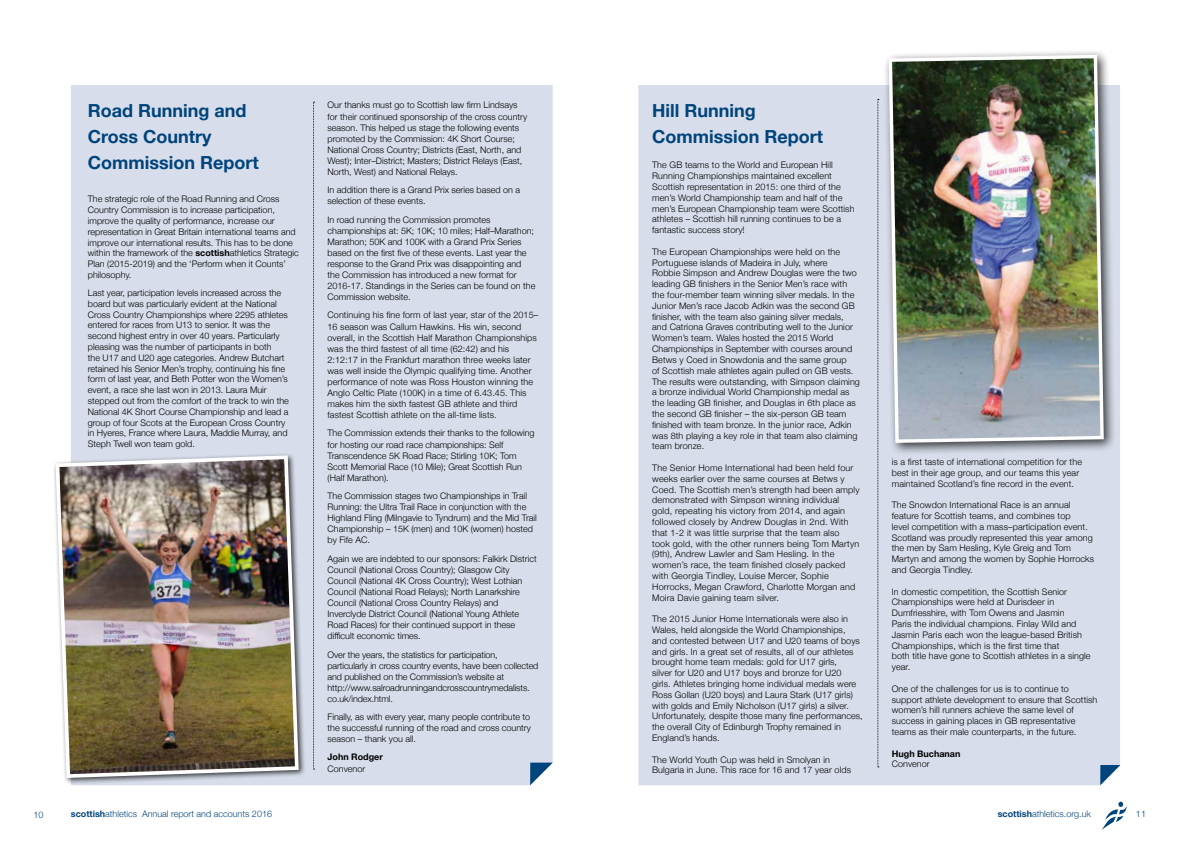
<style>
.page{position:relative;width:1191px;height:842px;background:#fff}
.page>*{position:absolute;margin:0;border:0;box-sizing:border-box;transform-origin:0 0}
.t1{font:700 18px/26px "Helvetica Neue";color:#00447c}
.t2{font:300 9px/10.8px "Helvetica Neue";letter-spacing:.01em;color:#000}
.t3{font:300 9px/11.1px "Helvetica Neue";letter-spacing:-.01em;color:#000}
.t4{font:300 9px "Helvetica Neue";color:#00447c}
.t5{font:700 9px "Helvetica Neue";color:#000}
.s1{font-weight:700}
</style>
<div class="page">
<svg style="left:1102px;top:802px;width:25px;height:28px"></svg>
<div style="left:71px;top:85px;width:481px;height:700px;background:#d7ddea"></div>
<div style="left:638px;top:85px;width:482px;height:700px;background:#d7ddea"></div>
<div style="left:883px;top:49px;width:233px;height:407px;background:#000;opacity:.75"></div>
<img style="left:887px;top:53px;width:218px;height:392px">
<svg style="left:313px;top:102px;width:1px;height:668px"></svg>
<svg style="left:877px;top:99px;width:2px;height:669px"></svg>
<div style="left:52px;top:452px;width:254px;height:333px;background:#000;opacity:.75"></div>
<img style="left:54px;top:453px;width:247px;height:327px">
<svg style="left:530px;top:763px;width:23px;height:22px"></svg>
<svg style="left:1100px;top:765px;width:20px;height:20px"></svg>
<h1 class="t1" style="left:88px;top:98px;width:172px">Road Running and<br>Cross Country<br>Commission Report</h1>
<p class="t2" style="left:327px;top:99px;width:201px;line-height:11.1px">Our thanks must go to Scottish law firm Lindsays for their continued sponsorship of the cross country season. This helped us stage the following events promoted by the Commission: 4K Short Course; National Cross Country; Districts (East, North, and West); Inter–District; Masters; District Relays (East, North, West) and National Relays.</p>
<p class="t2" style="left:327px;top:184px;width:194px;line-height:11.1px">In addition there is a Grand Prix series based on a selection of these events.</p>
<p class="t2" style="left:327px;top:213px;width:209px;line-height:11.1px">In road running the Commission promotes championships at: 5K; 10K; 10 miles; Half–Marathon; Marathon; 50K and 100K with a Grand Prix Series based on the first five of these events. Last year the response to the Grand Prix was disappointing and the Commission has introduced a new format for 2016-17. Standings in the Series can be found on the Commission website.</p>
<p class="t2" style="left:327px;top:309px;width:212px;line-height:11.1px">Continuing his fine form of last year, star of the 2015– 16 season was Callum Hawkins. His win, second overall, in the Scottish Half Marathon Championships was the third fastest of all time (62:42) and his 2:12:17 in the Frankfurt marathon three weeks later was well inside the Olympic qualifying time. Another performance of note was Ross Houston winning the Anglo Celtic Plate (100K) in a time of 6.43.45. This makes him the sixth fastest GB athlete and third fastest Scottish athlete on the all-time lists.</p>
<p class="t2" style="left:327px;top:427px;width:209px;line-height:11.1px">The Commission extends their thanks to the following for hosting our road race championships: Self Transcendence 5K Road Race; Stirling 10K; Tom Scott Memorial Race (10 Mile); Great Scottish Run (Half Marathon).</p>
<p class="t2" style="left:327px;top:490px;width:211px;line-height:11.1px">The Commission stages two Championships in Trail Running: the Ultra Trail Race in conjunction with the Highland Fling (Milngavie to Tyndrum) and the Mid Trail Championship – 15K (men) and 10K (women) hosted by Fife AC.</p>
<p class="t2" style="left:327px;top:552px;width:211px;line-height:11.1px">Again we are indebted to our sponsors: Falkirk District Council (National Cross Country); Glasgow City Council (National 4K Cross Country); West Lothian Council (National Road Relays); North Lanarkshire Council (National Cross Country Relays) and Inverclyde District Council (National Young Athlete Road Races) for their continued support in these difficult economic times.</p>
<p class="t3" style="left:327px;top:648px;width:212px">Over the years, the statistics for participation, particularly in cross country events, have been collected and published on the Commission’s website at http://www.salroadrunningandcrosscountrymedalists. co.uk/index.html.</p>
<p class="t2" style="left:327px;top:711px;width:205px;line-height:11.1px;text-align:justify">Finally, as with every year, many people contribute to the successful running of the road and cross country season – thank you all.</p>
<p class="t5" style="left:327px;top:750px;width:57px">John Rodger</p>
<p class="t2" style="left:327px;top:762px;width:39px">Convenor</p>
<p class="t2" style="left:88px;top:193px;width:212px">The strategic role of the Road Running and Cross Country Commission is to increase participation, improve the quality of performance, increase our representation in Great Britain international teams and improve our international results. This has to be done within the framework of the <span class="s1">scottish</span>athletics Strategic Plan (2015-2019) and the ‘Perform when it Counts’ philosophy.</p>
<p class="t2" style="left:88px;top:287px;width:202px">Last year, participation levels increased across the board but was particularly evident at the National Cross Country Championships where 2295 athletes entered for races from U13 to senior. It was the second highest entry in over 40 years. Particularly pleasing was the number of participants in both<br>the U17 and U20 age categories. Andrew Butchart retained his Senior Men’s trophy, continuing his fine form of last year, and Beth Potter won the Women’s event, a race she last won in 2013. Laura Muir stepped out from the comfort of the track to win the National 4K Short Course Championship and lead a group of four Scots at the European Cross Country in Hyeres, France where Laura, Maddie Murray, and Steph Twell won team gold.</p>
<h1 class="t1" style="left:652px;top:98px;width:172px">Hill Running<br>Commission Report</h1>
<p class="t2" style="left:652px;top:159px;width:204px">The GB teams to the World and European Hill Running Championships maintained excellent Scottish representation in 2015: one third of the men’s World Championship team and half of the men’s European Championship team were Scottish athletes – Scottish hill running continues to be a fantastic success story!</p>
<p class="t2" style="left:652px;top:246px;width:209px">The European Championships were held on the Portuguese islands of Madeira in July, where<br>Robbie Simpson and Andrew Douglas were the two leading GB finishers in the Senior Men’s race with the four-member team winning silver medals. In the Junior Men’s race Jacob Adkin was the second GB finisher, with the team also gaining silver medals, and Catriona Graves contributing well to the Junior Women’s team. Wales hosted the 2015 World Championships in September with courses around Betws y Coed in Snowdonia and the same group<br>of Scottish male athletes again pulled on GB vests.<br>The results were outstanding, with Simpson claiming a bronze individual World Championship medal as the leading GB finisher, and Douglas in 6th place as the second GB finisher – the six-person GB team finished with team bronze. In the junior race, Adkin was 8th playing a key role in that team also claiming team bronze.</p>
<p class="t2" style="left:652px;top:462px;width:209px">The Senior Home International had been held four weeks earlier over the same courses at Betws y Coed. The Scottish men’s strength had been amply demonstrated with Simpson winning individual gold, repeating his victory from 2014, and again followed closely by Andrew Douglas in 2nd. With that 1-2 it was little surprise that the team also<br>took gold, with the other runners being Tom Martyn (9th), Andrew Lawler and Sam Hesling. In the women’s race, the team finished closely packed with Georgia Tindley, Louise Mercer, Sophie Horrocks, Megan Crawford, Charlotte Morgan and Moira Davie gaining team silver.</p>
<p class="t2" style="left:652px;top:613px;width:212px">The 2015 Junior Home Internationals were also in Wales, held alongside the World Championships,<br>and contested between U17 and U20 teams of boys and girls. In a great set of results, all of our athletes brought home team medals: gold for U17 girls,<br>silver for U20 and U17 boys and bronze for U20<br>girls. Athletes bringing home individual medals were Ross Gollan (U20 boys) and Laura Stark (U17 girls) with golds and Emily Nicholson (U17 girls) a silver.<br>Unfortunately, despite those many fine performances, the overall City of Edinburgh Trophy remained in England’s hands.</p>
<p class="t2" style="left:652px;top:753px;width:200px">The World Youth Cup was held in Smolyan in<br>Bulgaria in June. This race for 16 and 17 year olds</p>
<p class="t2" style="left:891px;top:456px;width:192px">is a first taste of international competition for the best in their age group, and our teams this year maintained Scotland’s fine record in the event.</p>
<p class="t2" style="left:891px;top:499px;width:204px">The Snowdon International Race is an annual feature for Scottish teams, and combines top<br>level competition with a mass–participation event.<br>Scotland was proudly represented this year among the men by Sam Hesling, Kyle Greig and Tom Martyn and among the women by Sophie Horrocks and Georgia Tindley.</p>
<p class="t2" style="left:891px;top:585px;width:200px">In domestic competition, the Scottish Senior Championships were held at Durisdeer in Dumfriesshire, with Tom Owens and Jasmin<br>Paris the individual champions. Finlay Wild and Jasmin Paris each won the league-based British Championships, which is the first time that<br>both title have gone to Scottish athletes in a single year.</p>
<p class="t2" style="left:891px;top:683px;width:207px">One of the challenges for us is to continue to support athlete development to ensure that Scottish women’s hill runners achieve the same level of success in gaining places in GB representative teams as their male counterparts, in the future.</p>
<p class="t5" style="left:891px;top:746px;width:70px">Hugh Buchanan</p>
<p class="t2" style="left:891px;top:758px;width:39px">Convenor</p>
<p class="t4" style="left:34px;top:807px;width:12px">10</p>
<p class="t4" style="left:71px;top:806px;width:203px"><span class="s1">scottish</span>athletics Annual report and accounts 2016</p>
<p class="t4" style="left:997px;top:807px;width:95px"><span class="s1">scottish</span>athletics.org.uk</p>
<p class="t4" style="left:1136px;top:807px;width:12px">11</p>
</div>
